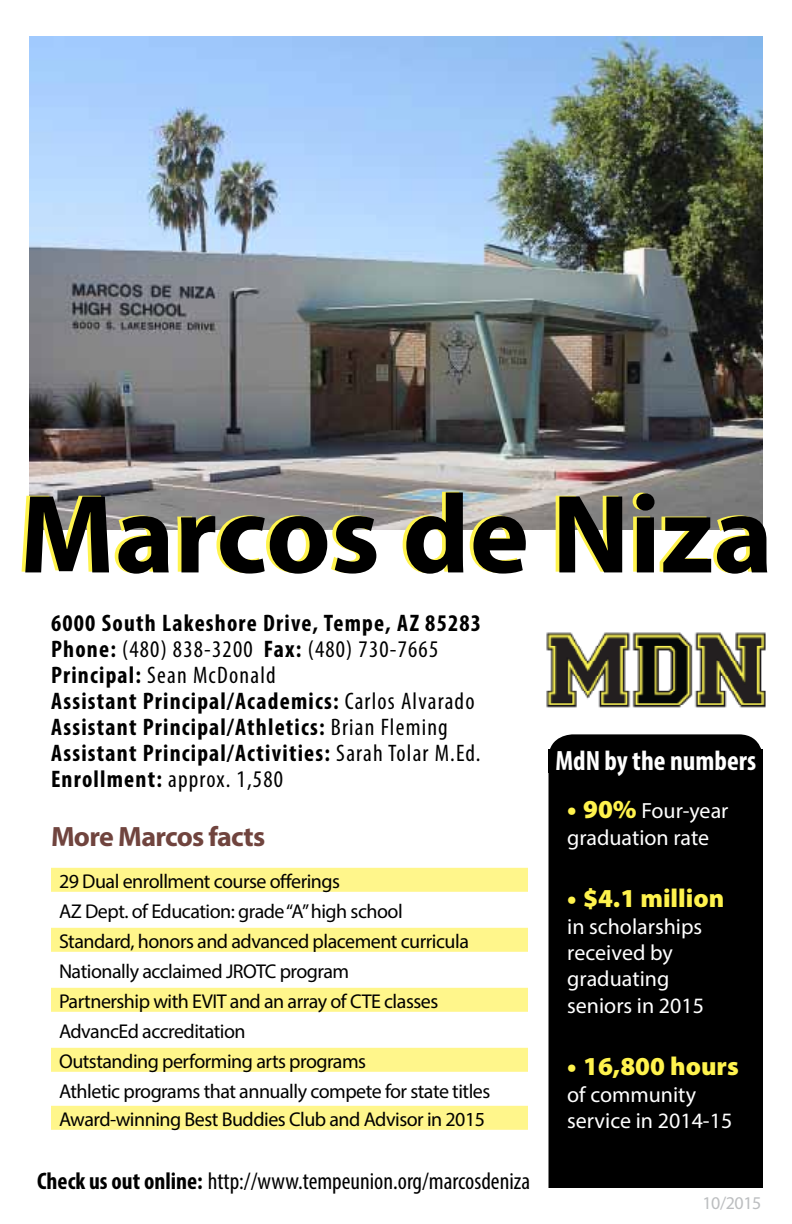
<style>
.page{position:relative;width:792px;height:1224px;background:#fff}
.page>*{position:absolute;margin:0;border:0;box-sizing:border-box;transform-origin:0 0}
.t1{font:700 112.6px "Myriad Pro";color:#000}
.t2{font:700 condensed 28px "Myriad Pro";color:#fff}
.t3{font:700 28px "Myriad Pro";letter-spacing:-.025em;color:#70443e}
.t4{font:900 26px "Myriad Pro";color:#fff34d}
.t5{font:700 condensed 24px/26px "Myriad Pro";letter-spacing:.05em;color:#000}
.t6{font:condensed 24px "Myriad Pro";color:#000}
.t7{font:22px/26.4px "Myriad Pro";color:#fff}
.t8{font:20px/30px "Myriad Pro";letter-spacing:-.025em;color:#000}
.t9{font:18px "Myriad Pro";letter-spacing:-.025em;color:#bcbec0}
.s1{font-weight:400}
.s2{font-weight:700}
.s3{font-weight:900;font-size:26px;color:#fff34d}
</style>
<div class="page">
<img style="left:29px;top:36px;width:734px;height:494px">
<div style="left:548px;top:734px;width:215px;height:454px;background:#000"></div>
<div style="left:567px;top:799px;width:182px;height:389px;background:#000"></div>
<div style="left:548px;top:749px;width:215px;height:24px;background:#000"></div>
<div style="left:51px;top:868px;width:477px;height:24px;background:#fff68b"></div>
<div style="left:51px;top:928px;width:477px;height:24px;background:#fff68b"></div>
<div style="left:51px;top:988px;width:477px;height:24px;background:#fff68b"></div>
<div style="left:51px;top:1048px;width:477px;height:24px;background:#fff68b"></div>
<div style="left:51px;top:1106px;width:477px;height:24px;background:#fff68b"></div>
<img style="left:546px;top:632px;width:220px;height:76px">
<h1 class="t1" style="left:20px;top:461px;width:755px">Marcos de Niza</h1>
<p class="t5" style="left:51px;top:609px;width:432px">6000 South Lakeshore Drive, Tempe, AZ 85283<br>Phone: <span class="s1">(480) 838-3200</span> Fax: <span class="s1">(480) 730-7665<br></span>Principal: <span class="s1">Sean McDonald<br></span>Assistant Principal/Academics: <span class="s1">Carlos Alvarado </span>Assistant Principal/Athletics: <span class="s1">Brian Fleming </span>Assistant Principal/Activities: <span class="s1">Sarah Tolar M.Ed.<br></span>Enrollment: <span class="s1">approx. 1,580</span></p>
<h2 class="t3" style="left:51px;top:818px;width:216px">More Marcos facts</h2>
<p class="t8" style="left:59px;top:866px;width:433px">29 Dual enrollment course offerings<br>AZ Dept. of Education: grade “A” high school<br>Standard, honors and advanced placement curricula Nationally acclaimed JROTC program<br>Partnership with EVIT and an array of CTE classes AdvancEd accreditation<br>Outstanding performing arts programs<br>Athletic programs that annually compete for state titles</p>
<p class="t8" style="left:59px;top:1104px;width:428px">Award-winning Best Buddies Club and Advisor in 2015</p>
<p class="t6" style="left:37px;top:1166px;width:495px"><span class="s2">Check us out online:</span> http://www.tempeunion.org/marcosdeniza</p>
<h2 class="t2" style="left:555px;top:743px;width:202px">MdN by the numbers</h2>
<p class="t7" style="left:567px;top:797px;width:163px"><span class="s3">• 90%</span> Four-year graduation rate</p>
<h3 class="t4" style="left:567px;top:881px;width:159px">• $4.1 million</h3>
<p class="t7" style="left:567px;top:913px;width:138px">in scholarships received by graduating seniors in 2015</p>
<h3 class="t4" style="left:567px;top:1049px;width:173px">• 16,800 hours</h3>
<p class="t7" style="left:567px;top:1081px;width:167px">of community service in 2014-15</p>
<p class="t9" style="left:703px;top:1192px;width:60px">10/2015</p>
</div>
